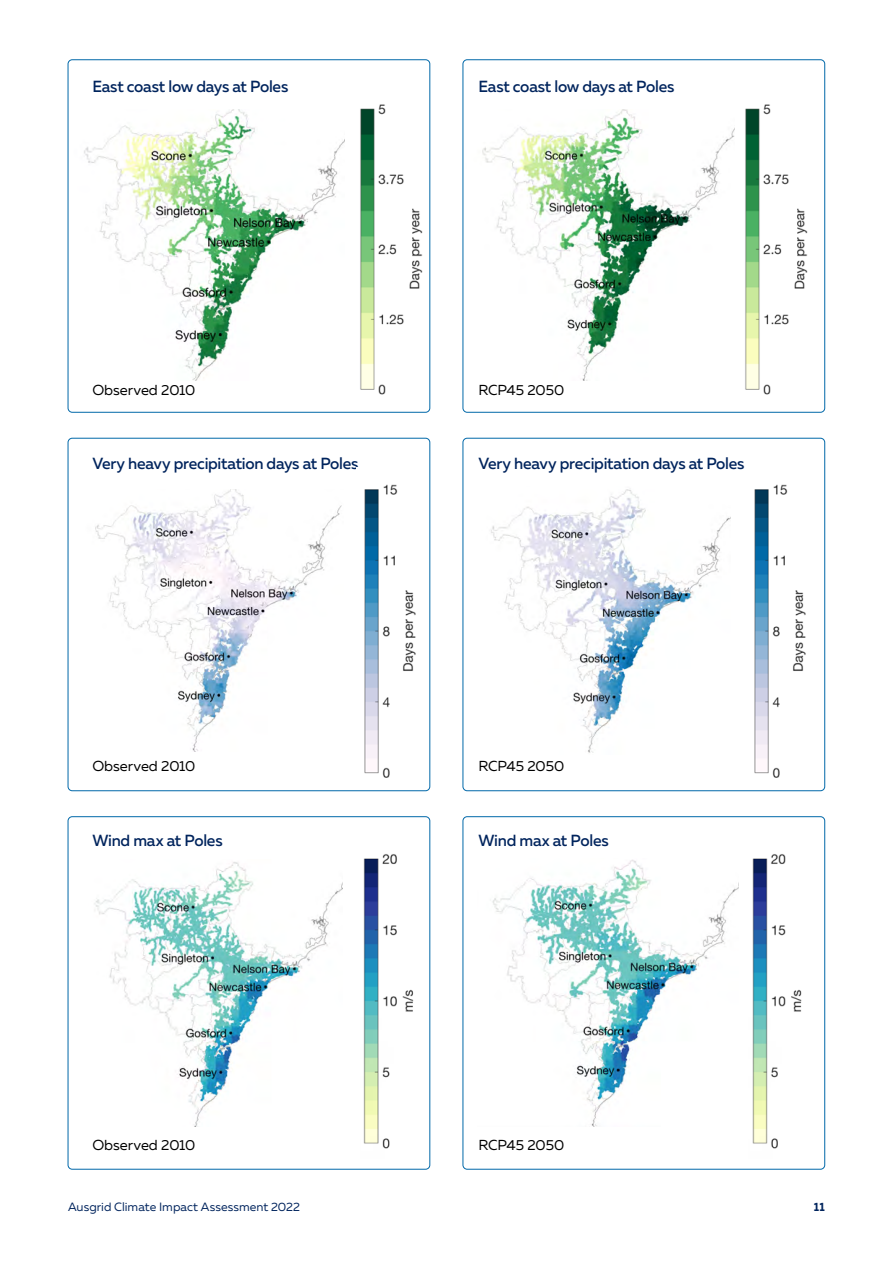
<style>
.page{position:relative;width:893px;height:1263px;background:#fff}
.page>*{position:absolute;margin:0;border:0;box-sizing:border-box;transform-origin:0 0}
.t1{font:500 16.05px "Muller";letter-spacing:-.015em;color:#00245d}
.t2{font:14.4px "Muller";letter-spacing:-.01em;color:#000}
.t3{font:12px "Muller";letter-spacing:.005em;color:#00245d}
.t4{font:700 12px "Muller";color:#00245d}
</style>
<div class="page">
<div style="left:68px;top:438px;width:362px;height:353px;border:1px solid #0068a9;border-radius:4px"></div>
<div style="left:463px;top:438px;width:362px;height:353px;border:1px solid #0068a9;border-radius:4px"></div>
<div style="left:68px;top:816px;width:362px;height:353px;border:1px solid #0068a9;border-radius:4px"></div>
<div style="left:463px;top:816px;width:362px;height:353px;border:1px solid #0068a9;border-radius:4px"></div>
<div style="left:463px;top:60px;width:362px;height:352px;border:1px solid #0068a9;border-radius:4px"></div>
<img style="left:67px;top:110px;width:278px;height:270px">
<img style="left:482px;top:110px;width:252px;height:270px">
<img style="left:360px;top:104px;width:63px;height:291px">
<img style="left:745px;top:104px;width:63px;height:291px">
<img style="left:363px;top:854px;width:51px;height:295px">
<img style="left:752px;top:854px;width:50px;height:295px">
<img style="left:94px;top:862px;width:248px;height:264px">
<img style="left:492px;top:859px;width:246px;height:267px">
<img style="left:95px;top:489px;width:247px;height:262px">
<img style="left:491px;top:489px;width:239px;height:264px">
<img style="left:754px;top:484px;width:52px;height:294px">
<img style="left:364px;top:484px;width:52px;height:294px">
<p class="t1" style="left:92px;top:77px;width:197px">East coast low days at Poles</p>
<p class="t1" style="left:478px;top:77px;width:197px">East coast low days at Poles</p>
<p class="t2" style="left:92px;top:381px;width:104px">Observed 2010</p>
<p class="t2" style="left:478px;top:381px;width:87px">RCP45 2050</p>
<p class="t1" style="left:92px;top:453px;width:268px">Very heavy precipitation days at Poles</p>
<p class="t1" style="left:478px;top:453px;width:268px">Very heavy precipitation days at Poles</p>
<p class="t2" style="left:92px;top:757px;width:104px">Observed 2010</p>
<p class="t2" style="left:478px;top:757px;width:87px">RCP45 2050</p>
<p class="t1" style="left:92px;top:830px;width:132px">Wind max at Poles</p>
<p class="t1" style="left:478px;top:830px;width:132px">Wind max at Poles</p>
<p class="t2" style="left:92px;top:1136px;width:104px">Observed 2010</p>
<p class="t2" style="left:478px;top:1136px;width:87px">RCP45 2050</p>
<p class="t3" style="left:68px;top:1199px;width:234px">Ausgrid Climate Impact Assessment 2022</p>
<p class="t4" style="left:814px;top:1199px;width:13px">11</p>
</div>
